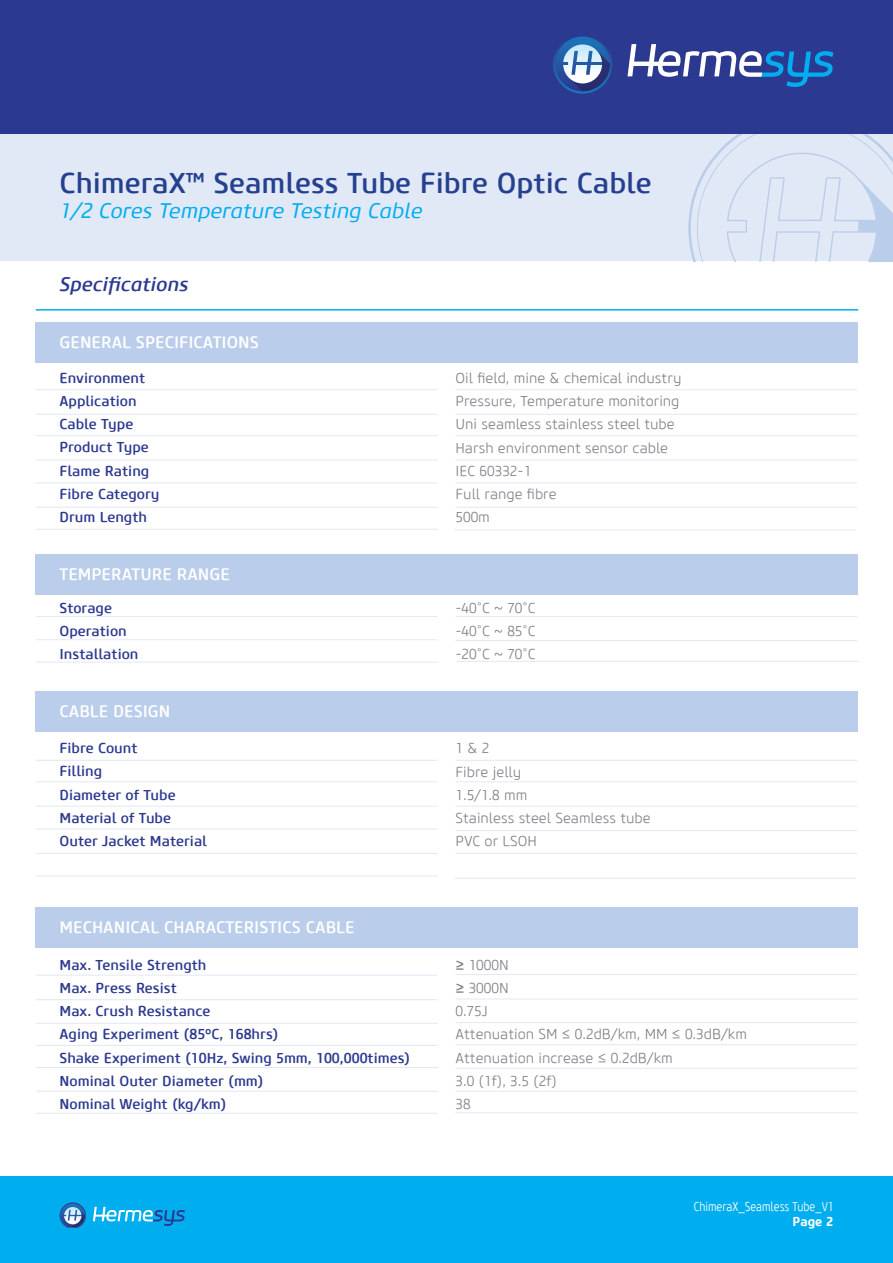
<style>
.page{position:relative;width:893px;height:1263px;background:#fff}
.page>*{position:absolute;margin:0;border:0;box-sizing:border-box;transform-origin:0 0}
.t1{font:500 28.5px "Core Sans M55";color:#25408f}
.t2{font:italic 21px "Core Sans M45";color:#00aeef}
.t3{font:italic 500 19.5px "Core Sans M55";color:#2b3990}
.t4{font:500 16.5px "Core Sans M55";color:#fff}
.t5{font:500 14.25px/23.2px "Core Sans M55";color:#2b3990}
.t6{font:300 14.25px/23.2px "Core Sans M35";color:#808285}
.t7{font:300 12.75px "Core Sans M37 Cn";color:#fff}
.t8{font:700 12.75px "Core Sans M65";color:#fff}
.s1{font-family:"Core Sans M25";font-weight:200}
.s2{font-family:"Core Sans M55";font-weight:500}
</style>
<div class="page">
<div style="left:0;top:123px;width:893px;height:138px;background:#e1e8f6"></div>
<div style="left:0;top:1177px;width:893px;height:86px;background:#00aeef"></div>
<svg style="left:93px;top:1207px;width:92px;height:19px"></svg>
<svg style="left:60px;top:1202px;width:26px;height:25px"></svg>
<svg style="left:688px;top:134px;width:205px;height:127px"></svg>
<div style="left:0;top:0;width:893px;height:134px;background:#2b3990"></div>
<svg style="left:628px;top:44px;width:205px;height:43px"></svg>
<svg style="left:553px;top:36px;width:59px;height:58px"></svg>
<div style="left:36px;top:322px;width:822px;height:40px;background:#bacdea"></div>
<div style="left:36px;top:691px;width:822px;height:40px;background:#bacdea"></div>
<div style="left:36px;top:554px;width:822px;height:40px;background:#bacdea"></div>
<hr style="left:36px;top:309px;width:822px;height:2px;background:#00aeef">
<hr style="left:36px;top:389px;width:401px;height:1px;background:#e1e8f6">
<hr style="left:36px;top:760px;width:401px;height:1px;background:#e1e8f6">
<hr style="left:36px;top:616px;width:401px;height:1px;background:#e1e8f6">
<hr style="left:36px;top:414px;width:401px;height:1px;background:#e1e8f6">
<hr style="left:36px;top:781px;width:401px;height:1px;background:#e1e8f6">
<hr style="left:36px;top:435px;width:401px;height:1px;background:#e1e8f6">
<hr style="left:36px;top:806px;width:401px;height:1px;background:#e1e8f6">
<hr style="left:36px;top:460px;width:401px;height:1px;background:#e1e8f6">
<hr style="left:36px;top:829px;width:401px;height:1px;background:#e1e8f6">
<hr style="left:36px;top:482px;width:401px;height:1px;background:#e1e8f6">
<hr style="left:36px;top:853px;width:401px;height:1px;background:#e1e8f6">
<hr style="left:36px;top:507px;width:401px;height:1px;background:#e1e8f6">
<hr style="left:455px;top:389px;width:402px;height:1px;background:#e1e8f6">
<hr style="left:455px;top:760px;width:402px;height:1px;background:#e1e8f6">
<hr style="left:455px;top:616px;width:402px;height:1px;background:#e1e8f6">
<hr style="left:455px;top:414px;width:402px;height:1px;background:#e1e8f6">
<hr style="left:455px;top:781px;width:402px;height:1px;background:#e1e8f6">
<hr style="left:455px;top:435px;width:402px;height:1px;background:#e1e8f6">
<hr style="left:455px;top:806px;width:402px;height:1px;background:#e1e8f6">
<hr style="left:455px;top:460px;width:402px;height:1px;background:#e1e8f6">
<hr style="left:455px;top:830px;width:402px;height:1px;background:#e1e8f6">
<hr style="left:455px;top:482px;width:402px;height:1px;background:#e1e8f6">
<hr style="left:455px;top:853px;width:402px;height:1px;background:#e1e8f6">
<hr style="left:455px;top:507px;width:402px;height:1px;background:#e1e8f6">
<hr style="left:36px;top:639px;width:401px;height:1px;background:#e1e8f6">
<hr style="left:455px;top:640px;width:402px;height:1px;background:#e1e8f6">
<hr style="left:36px;top:875px;width:401px;height:1px;background:#e1e8f6">
<hr style="left:454px;top:878px;width:402px;height:1px;background:#e1e8f6">
<hr style="left:36px;top:662px;width:402px;height:1px;background:#e1e8f6">
<hr style="left:456px;top:661px;width:402px;height:1px;background:#e1e8f6">
<hr style="left:36px;top:529px;width:402px;height:1px;background:#e1e8f6">
<hr style="left:454px;top:530px;width:402px;height:1px;background:#e1e8f6">
<div style="left:36px;top:908px;width:822px;height:40px;background:#bacdea"></div>
<hr style="left:36px;top:975px;width:401px;height:1px;background:#e1e8f6">
<hr style="left:36px;top:999px;width:401px;height:1px;background:#e1e8f6">
<hr style="left:36px;top:1045px;width:401px;height:1px;background:#e1e8f6">
<hr style="left:455px;top:974px;width:402px;height:1px;background:#e1e8f6">
<hr style="left:455px;top:998px;width:402px;height:1px;background:#e1e8f6">
<hr style="left:455px;top:1022px;width:402px;height:1px;background:#e1e8f6">
<hr style="left:455px;top:1044px;width:402px;height:1px;background:#e1e8f6">
<hr style="left:455px;top:1068px;width:402px;height:1px;background:#e1e8f6">
<hr style="left:36px;top:1023px;width:402px;height:1px;background:#e1e8f6">
<hr style="left:36px;top:1067px;width:402px;height:1px;background:#e1e8f6">
<hr style="left:37px;top:1091px;width:401px;height:1px;background:#e1e8f6">
<hr style="left:36px;top:1113px;width:401px;height:1px;background:#e1e8f6">
<hr style="left:455px;top:1091px;width:402px;height:1px;background:#e1e8f6">
<hr style="left:455px;top:1112px;width:402px;height:1px;background:#e1e8f6">
<h1 class="t1" style="left:60px;top:165px;width:594px">ChimeraX™ Seamless Tube Fibre Optic Cable</h1>
<h2 class="t2" style="left:60px;top:198px;width:365px">1/2 Cores Temperature Testing Cable</h2>
<h3 class="t3" style="left:60px;top:272px;width:130px">Specifications</h3>
<p class="t4" style="left:60px;top:332px;width:201px">GENERAL SPECIFICATIONS</p>
<p class="t5" style="left:60px;top:366px;width:101px">Environment<br>Application<br>Cable Type<br>Product Type<br>Flame Rating<br>Fibre Category<br>Drum Length</p>
<p class="t4" style="left:60px;top:563px;width:172px">TEMPERATURE RANGE</p>
<p class="t5" style="left:60px;top:596px;width:80px">Storage<br>Operation<br>Installation</p>
<p class="t4" style="left:60px;top:701px;width:112px">CABLE DESIGN</p>
<p class="t5" style="left:60px;top:737px;width:149px">Fibre Count<br>Filling<br>Diameter of Tube<br>Material of Tube<br>Outer Jacket Material</p>
<p class="t4" style="left:60px;top:917px;width:297px">MECHANICAL CHARACTERISTICS CABLE</p>
<p class="t6" style="left:455px;top:366px;width:227px">Oil field, mine &amp; chemical industry<br>Pressure, Temperature monitoring<br>Uni seamless stainless steel tube<br>Harsh environment sensor cable<br>IEC 60332-1<br>Full range fibre<br>500m</p>
<p class="t6" style="left:455px;top:596px;width:82px;text-align:justify">-40<span class="s1">˚</span>C ~ 70<span class="s1">˚</span>C -40<span class="s1">˚</span>C ~ 85<span class="s1">˚</span>C -20<span class="s1">˚</span>C ~ 70<span class="s1">˚</span>C</p>
<p class="t6" style="left:455px;top:737px;width:197px">1 &amp; 2<br>Fibre jelly<br>1.5/1.8 mm<br>Stainless steel Seamless tube<br>PVC or LSOH</p>
<p class="t5" style="left:60px;top:953px;width:352px">Max. Tensile Strength<br>Max. Press Resist<br>Max. Crush Resistance<br>Aging Experiment (85ºC, 168hrs)<br>Shake Experiment (10Hz, Swing 5mm, 100,000times)<br>Nominal Outer Diameter (mm)<br>Nominal Weight (kg/km)</p>
<p class="t6" style="left:455px;top:953px;width:293px"><span class="s2">≥</span> 1000N<br><span class="s2">≥</span> 3000N<br>0.75J<br>Attenuation SM ≤ 0.2dB/km, MM ≤ 0.3dB/km<br>Attenuation increase ≤ 0.2dB/km<br>3.0 (1f), 3.5 (2f)<br>38</p>
<p class="t7" style="left:694px;top:1199px;width:141px">ChimeraX_Seamless Tube_V1</p>
<p class="t8" style="left:792px;top:1214px;width:42px">Page 2</p>
</div>
